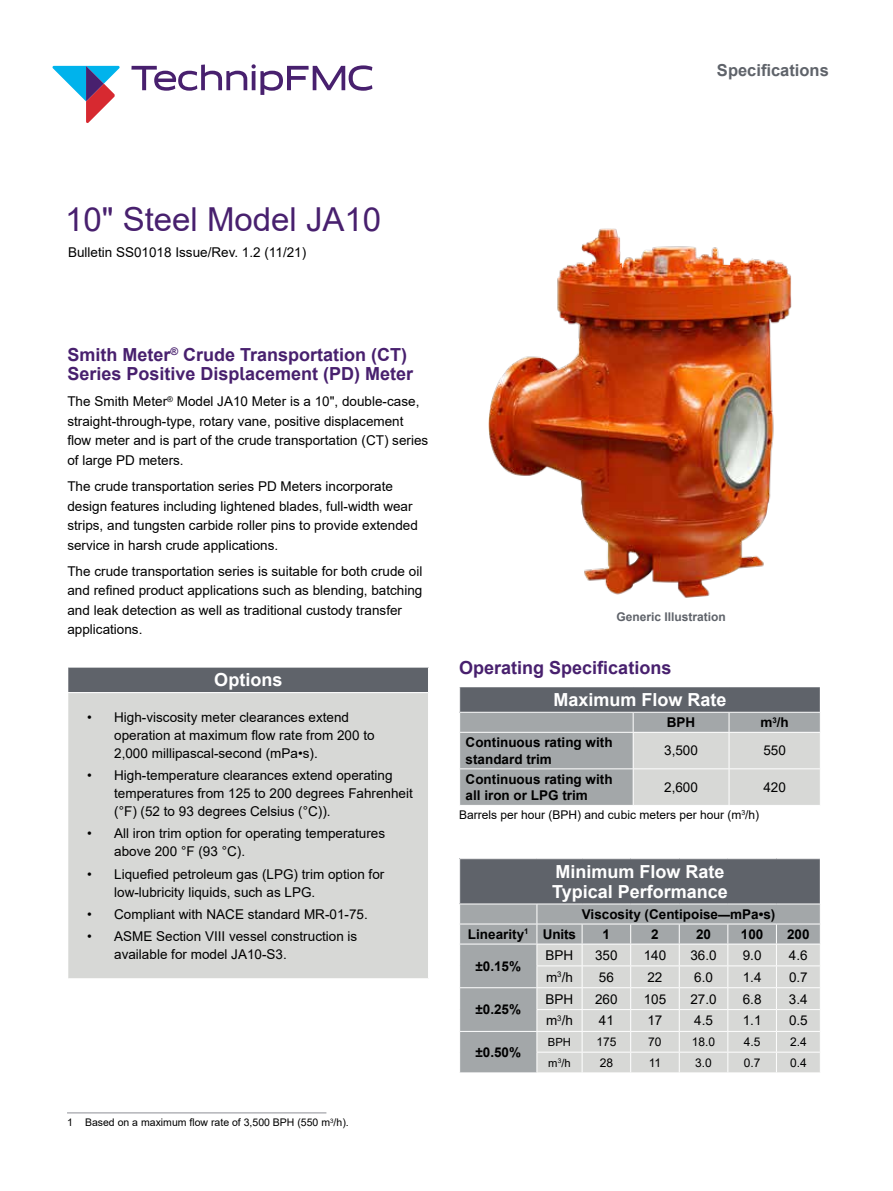
<style>
.page{position:relative;width:893px;height:1191px;background:#fff}
.page>*{position:absolute;margin:0;border:0;box-sizing:border-box;transform-origin:0 0}
.t1{font:33px "Arial";color:#48206e}
.t2{font:700 18px/19.5px "Arial";color:#48206e}
.t3{font:700 18px/19.8px "Arial";color:#fff}
.t4{font:700 16.5px "Arial";color:#5f636a}
.t5{font:13.5px/19.5px "Arial";color:#000}
.t6{font:700 13.5px/16.5px "Arial";color:#000}
.t7{font:12px "Arial";color:#000}
.t8{font:700 12px "Arial";color:#5f636a}
.t9{font:11.25px "Arial";color:#000}
.t10{font:10.5px "Arial";color:#000}
.s1{font-size:12px}
</style>
<div class="page">
<div style="left:68px;top:667px;width:360px;height:25px;background:#5f636a"></div>
<div style="left:68px;top:692px;width:360px;height:286px;background:#d7d8d6"></div>
<hr style="left:67px;top:667px;width:362px;height:1px;background:#fff">
<hr style="left:67px;top:692px;width:362px;height:1px;background:#fff">
<svg style="left:459px;top:687px;width:361px;height:118px;background:#a6a9ab"></svg>
<hr style="left:459px;top:732px;width:174px;height:1px;background:#fff">
<hr style="left:459px;top:732px;width:1px;height:36px;background:#fff">
<hr style="left:633px;top:732px;width:96px;height:1px;background:#fff">
<hr style="left:633px;top:732px;width:1px;height:36px;background:#fff">
<hr style="left:729px;top:732px;width:92px;height:1px;background:#fff">
<hr style="left:729px;top:732px;width:1px;height:36px;background:#fff">
<hr style="left:459px;top:768px;width:174px;height:1px;background:#fff">
<hr style="left:459px;top:769px;width:1px;height:36px;background:#fff">
<hr style="left:633px;top:768px;width:96px;height:1px;background:#fff">
<hr style="left:633px;top:769px;width:1px;height:36px;background:#fff">
<hr style="left:729px;top:768px;width:92px;height:1px;background:#fff">
<hr style="left:729px;top:769px;width:1px;height:36px;background:#fff">
<div style="left:460px;top:858px;width:360px;height:46px;background:#5f636a"></div>
<div style="left:460px;top:904px;width:77px;height:168px;background:#a3a7a9"></div>
<hr style="left:459px;top:858px;width:78px;height:1px;background:#fff">
<hr style="left:537px;top:858px;width:45px;height:1px;background:#fff">
<hr style="left:582px;top:858px;width:49px;height:1px;background:#fff">
<hr style="left:631px;top:858px;width:48px;height:1px;background:#fff">
<hr style="left:679px;top:858px;width:49px;height:1px;background:#fff">
<hr style="left:728px;top:858px;width:48px;height:1px;background:#fff">
<hr style="left:776px;top:858px;width:45px;height:1px;background:#fff">
<hr style="left:459px;top:903px;width:78px;height:1px;background:#fff">
<hr style="left:537px;top:903px;width:45px;height:1px;background:#fff">
<hr style="left:582px;top:903px;width:49px;height:1px;background:#fff">
<hr style="left:631px;top:903px;width:48px;height:1px;background:#fff">
<hr style="left:679px;top:903px;width:49px;height:1px;background:#fff">
<hr style="left:728px;top:903px;width:48px;height:1px;background:#fff">
<hr style="left:776px;top:903px;width:45px;height:1px;background:#fff">
<hr style="left:459px;top:923px;width:78px;height:1px;background:#fff">
<hr style="left:459px;top:943px;width:78px;height:1px;background:#fff">
<hr style="left:459px;top:987px;width:78px;height:1px;background:#fff">
<hr style="left:459px;top:1031px;width:78px;height:1px;background:#fff">
<svg style="left:537px;top:904px;width:283px;height:168px;background:#cdcfce"></svg>
<hr style="left:67px;top:1112px;width:259px;height:1px;background:#8d8f96">
<img style="left:488px;top:228px;width:304px;height:370px">
<svg style="left:131px;top:64px;width:241px;height:31px"></svg>
<svg style="left:52px;top:66px;width:68px;height:57px"></svg>
<p class="t4" style="left:717px;top:59px;width:113px">Specifications</p>
<h1 class="t1" style="left:65px;top:196px;width:318px">10" Steel Model JA10</h1>
<p class="t5" style="left:68px;top:242px;width:240px">Bulletin SS01018 Issue/Rev. 1.2 (11/21)</p>
<h2 class="t2" style="left:67px;top:345px;width:347px">Smith Meter<sup>®</sup> Crude Transportation (CT)<br>Series Positive Displacement (PD) Meter</h2>
<p class="t5" style="left:67px;top:392px;width:362px">The Smith Meter<sup>®</sup> Model JA10 Meter is a 10", double-case, straight-through-type, rotary vane, positive displacement flow meter and is part of the crude transportation (CT) series of large PD meters.</p>
<p class="t5" style="left:67px;top:476px;width:352px">The crude transportation series PD Meters incorporate design features including lightened blades, full-width wear strips, and tungsten carbide roller pins to provide extended service in harsh crude applications.</p>
<p class="t5" style="left:67px;top:561px;width:356px">The crude transportation series is suitable for both crude oil and refined product applications such as blending, batching and leak detection as well as traditional custody transfer applications.</p>
<h2 class="t3" style="left:214px;top:670px;width:70px">Options</h2>
<p class="t5" style="left:114px;top:708px;width:262px;line-height:18px;text-indent:-27px">• High-viscosity meter clearances extend operation at maximum flow rate from 200 to<br>2,000 millipascal-second (mPa•s).</p>
<p class="t5" style="left:114px;top:766px;width:300px;line-height:18px;text-indent:-27px">• High-temperature clearances extend operating temperatures from 125 to 200 degrees Fahrenheit (°F) (52 to 93 degrees Celsius (°C)).</p>
<p class="t5" style="left:114px;top:824px;width:272px;line-height:18px;text-indent:-27px">• All iron trim option for operating temperatures above 200 °F (93 °C).</p>
<p class="t5" style="left:114px;top:865px;width:272px;line-height:18px;text-indent:-27px">• Liquefied petroleum gas (LPG) trim option for low-lubricity liquids, such as LPG.</p>
<p class="t5" style="left:87px;top:904px;width:282px">• Compliant with NACE standard MR-01-75.</p>
<p class="t5" style="left:114px;top:927px;width:245px;line-height:18px;text-indent:-27px">• ASME Section VIII vessel construction is available for model JA10-S3.</p>
<p class="t10" style="left:67px;top:1115px;width:283px">1 Based on a maximum flow rate of 3,500 BPH (550 m<sup>3</sup>/h).</p>
<p class="t8" style="left:616px;top:609px;width:111px">Generic Illustration</p>
<h2 class="t2" style="left:459px;top:658px;width:214px">Operating Specifications</h2>
<h2 class="t3" style="left:553px;top:690px;width:175px">Maximum Flow Rate</h2>
<p class="t6" style="left:667px;top:714px;width:30px">BPH</p>
<p class="t6" style="left:760px;top:714px;width:30px">m<sup>3</sup>/h</p>
<p class="t6" style="left:466px;top:734px;width:149px">Continuous rating with standard trim</p>
<p class="t5" style="left:664px;top:741px;width:35px">3,500</p>
<p class="t5" style="left:763px;top:741px;width:24px">550</p>
<p class="t6" style="left:466px;top:771px;width:149px">Continuous rating with all iron or LPG trim</p>
<p class="t5" style="left:664px;top:777px;width:35px">2,600</p>
<p class="t5" style="left:763px;top:777px;width:24px">420</p>
<p class="t7" style="left:459px;top:806px;width:302px">Barrels per hour (BPH) and cubic meters per hour (m<sup>3</sup>/h)</p>
<h2 class="t3" style="left:552px;top:861px;width:177px">Minimum Flow Rate<br>Typical Performance</h2>
<p class="t6" style="left:582px;top:906px;width:195px">Viscosity (Centipoise<span class="s1">—</span>mPa•s)</p>
<p class="t6" style="left:468px;top:926px;width:110px">Linearity<sup>1</sup> Units</p>
<p class="t6" style="left:603px;top:926px;width:9px">1</p>
<p class="t6" style="left:651px;top:926px;width:9px">2</p>
<p class="t6" style="left:696px;top:926px;width:17px">20</p>
<p class="t6" style="left:741px;top:926px;width:24px">100</p>
<p class="t6" style="left:787px;top:926px;width:24px">200</p>
<p class="t6" style="left:475px;top:958px;width:47px">±0.15%</p>
<p class="t5" style="left:546px;top:945px;width:29px">BPH</p>
<p class="t5" style="left:595px;top:945px;width:24px">350</p>
<p class="t5" style="left:644px;top:945px;width:24px">140</p>
<p class="t5" style="left:690px;top:945px;width:28px">36.0</p>
<p class="t5" style="left:743px;top:945px;width:20px">9.0</p>
<p class="t5" style="left:789px;top:945px;width:20px">4.6</p>
<p class="t5" style="left:546px;top:967px;width:28px">m<sup>3</sup>/h</p>
<p class="t5" style="left:599px;top:967px;width:17px">56</p>
<p class="t5" style="left:647px;top:967px;width:17px">22</p>
<p class="t5" style="left:694px;top:967px;width:20px">6.0</p>
<p class="t5" style="left:743px;top:967px;width:20px">1.4</p>
<p class="t5" style="left:789px;top:967px;width:20px">0.7</p>
<p class="t6" style="left:475px;top:1001px;width:47px">±0.25%</p>
<p class="t6" style="left:475px;top:1044px;width:47px">±0.50%</p>
<p class="t5" style="left:546px;top:989px;width:29px">BPH</p>
<p class="t5" style="left:595px;top:989px;width:24px">260</p>
<p class="t5" style="left:644px;top:989px;width:24px">105</p>
<p class="t5" style="left:690px;top:989px;width:28px">27.0</p>
<p class="t5" style="left:743px;top:989px;width:20px">6.8</p>
<p class="t5" style="left:789px;top:989px;width:20px">3.4</p>
<p class="t5" style="left:546px;top:1010px;width:28px">m<sup>3</sup>/h</p>
<p class="t5" style="left:599px;top:1010px;width:17px">41</p>
<p class="t5" style="left:647px;top:1010px;width:17px">17</p>
<p class="t5" style="left:694px;top:1010px;width:20px">4.5</p>
<p class="t5" style="left:743px;top:1010px;width:20px">1.1</p>
<p class="t5" style="left:789px;top:1010px;width:20px">0.5</p>
<p class="t9" style="left:548px;top:1034px;width:25px">BPH</p>
<p class="t7" style="left:596px;top:1033px;width:22px">175</p>
<p class="t7" style="left:648px;top:1033px;width:15px">70</p>
<p class="t7" style="left:692px;top:1033px;width:25px">18.0</p>
<p class="t7" style="left:744px;top:1033px;width:18px">4.5</p>
<p class="t7" style="left:790px;top:1033px;width:18px">2.4</p>
<p class="t9" style="left:548px;top:1055px;width:24px">m<sup>3</sup>/h</p>
<p class="t7" style="left:600px;top:1054px;width:15px">28</p>
<p class="t7" style="left:649px;top:1054px;width:14px">11</p>
<p class="t7" style="left:695px;top:1054px;width:18px">3.0</p>
<p class="t7" style="left:744px;top:1054px;width:18px">0.7</p>
<p class="t7" style="left:790px;top:1054px;width:18px">0.4</p>
</div>
